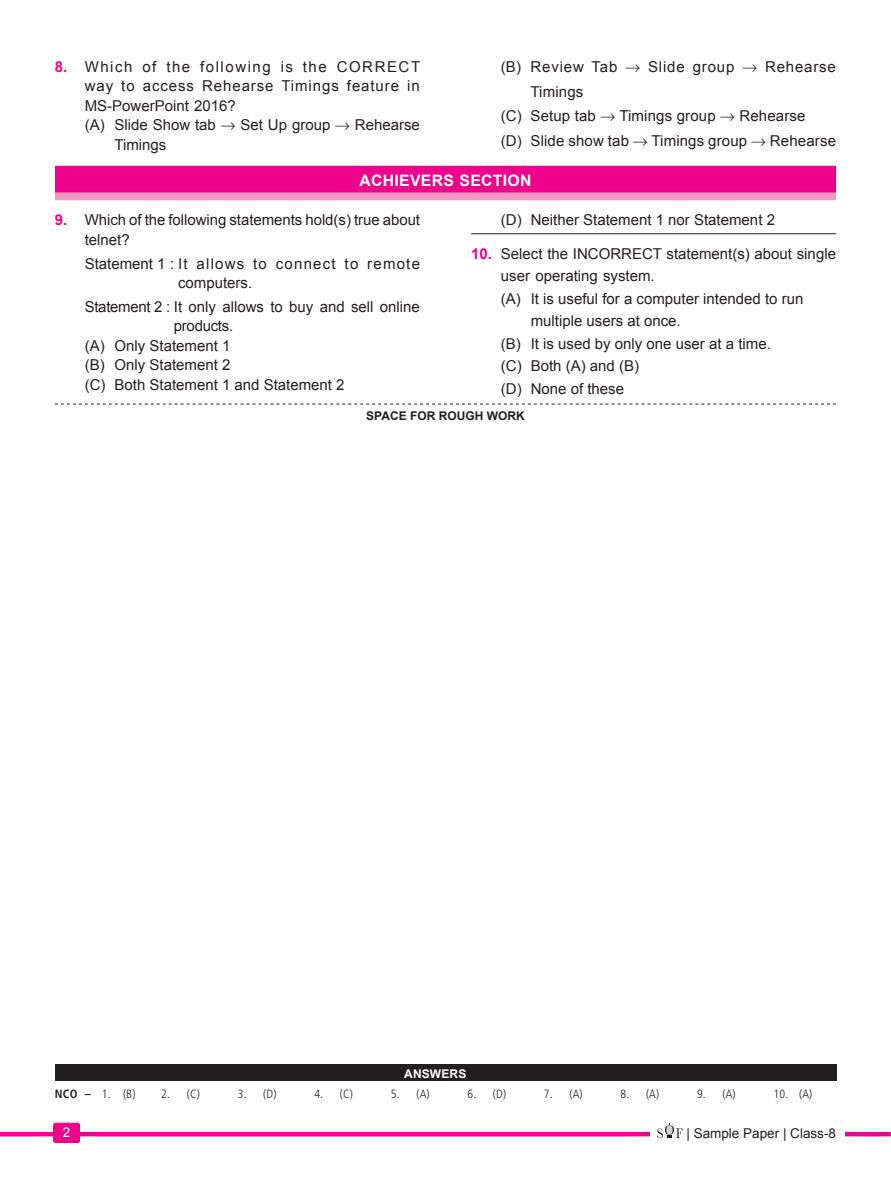
<style>
.page{position:relative;width:891px;height:1188px;background:#fff}
.page>*{position:absolute;margin:0;border:0;box-sizing:border-box;transform-origin:0 0}
.Headd{font:700 15.75px "Arial";letter-spacing:.02em;color:#fff}
.option_with_out_line{font:15px/19.5px "Arial";color:#231f20}
.Question{font:15px/19.5px "Arial";color:#231f20}
.option_with_out_line-2{font:15px/19.5px "Arial";letter-spacing:.08em;color:#231f20}
.option_with_out_line-3{font:15px/24.5px "Arial";letter-spacing:.055em;color:#231f20}
._4-Option_line{font:15px "Arial";color:#231f20}
.t1{font:13.5px "Arial";color:#231f20}
.t2{font:13.5px "Arial";color:#fff}
.ANSWER_KEYS{font:300 condensed 12px "Frutiger";color:#231f20}
.t3{font:700 12px "Arial";color:#231f20}
.t4{font:700 12px "Arial";letter-spacing:.01em;color:#fff}
.s1{font-weight:700;color:#ed028c}
.s2{font-weight:700}
</style>
<div class="page">
<hr style="left:0;top:1132px;width:891px;height:4px;background:#ed028c">
<div style="left:650px;top:1126px;width:195px;height:17px;background:#fff"></div>
<svg style="left:657px;top:1123px;width:26px;height:15px"></svg>
<div style="left:54px;top:1123px;width:26px;height:20px;background:#ed028c;border-radius:2px"></div>
<div style="left:53px;top:1123px;width:27px;height:20px;border:1px solid #ed028c;border-radius:2px"></div>
<div style="left:55px;top:1064px;width:781px;height:17px;background:#231f20"></div>
<svg style="left:55px;top:404px;width:781px;height:1px"></svg>
<div style="left:55px;top:166px;width:781px;height:27px;background:#ed028c"></div>
<div style="left:55px;top:193px;width:781px;height:7px;background:#f499c2"></div>
<hr style="left:471px;top:234px;width:365px;height:1px;background:#231f20">
<p class="Question" style="left:85px;top:57px;width:337px;text-align:justify;text-indent:-30px"><span class="s1">8.</span> Which of the following is the CORRECT way to access Rehearse Timings feature in MS-PowerPoint 2016?</p>
<p class="option_with_out_line" style="left:114px;top:116px;width:307px;text-indent:-30px">(A) Slide Show tab → Set Up group → Rehearse<br>Timings</p>
<p class="option_with_out_line-3" style="left:531px;top:55px;width:307px;text-indent:-30px">(B) Review Tab → Slide group → Rehearse<br>Timings</p>
<p class="option_with_out_line" style="left:501px;top:107px;width:306px">(C) Setup tab → Timings group → Rehearse</p>
<p class="option_with_out_line" style="left:501px;top:131px;width:337px">(D) Slide show tab → Timings group → Rehearse</p>
<p class="Headd" style="left:359px;top:170px;width:174px">ACHIEVERS SECTION</p>
<p class="Question" style="left:85px;top:211px;width:337px;text-indent:-30px"><span class="s1">9.</span> Which of the following statements hold(s) true about telnet?</p>
<p class="option_with_out_line-2" style="left:178px;top:254px;width:243px;text-indent:-93px">Statement 1 : It allows to connect to remote computers.</p>
<p class="option_with_out_line" style="left:174px;top:297px;width:248px;text-indent:-89px">Statement 2 : It only allows to buy and sell online products.</p>
<p class="option_with_out_line" style="left:85px;top:336px;width:147px">(A) Only Statement 1</p>
<p class="option_with_out_line" style="left:85px;top:356px;width:147px">(B) Only Statement 2</p>
<p class="option_with_out_line" style="left:85px;top:375px;width:261px">(C) Both Statement 1 and Statement 2</p>
<p class="_4-Option_line" style="left:501px;top:210px;width:276px">(D) Neither Statement 1 nor Statement 2</p>
<p class="Question" style="left:501px;top:242px;width:337px;line-height:22.5px;text-indent:-30px"><span class="s1">10.</span> Select the INCORRECT statement(s) about single user operating system.</p>
<p class="option_with_out_line" style="left:531px;top:287px;width:274px;line-height:22.5px;text-indent:-30px">(A) It is useful for a computer intended to run multiple users at once.</p>
<p class="option_with_out_line" style="left:501px;top:334px;width:271px">(B) It is used by only one user at a time.</p>
<p class="option_with_out_line" style="left:501px;top:356px;width:140px">(C) Both (A) and (B)</p>
<p class="option_with_out_line" style="left:501px;top:379px;width:125px">(D) None of these</p>
<p class="t3" style="left:366px;top:408px;width:160px">SPACE FOR ROUGH WORK</p>
<p class="t4" style="left:404px;top:1065px;width:64px">ANSWERS</p>
<p class="ANSWER_KEYS" style="left:55px;top:1087px;width:82px"><span class="s2">NCO –</span> 1. (B)</p>
<p class="ANSWER_KEYS" style="left:161px;top:1087px;width:40px">2. (C)</p>
<p class="ANSWER_KEYS" style="left:238px;top:1087px;width:40px">3. (D)</p>
<p class="ANSWER_KEYS" style="left:314px;top:1087px;width:40px">4. (C)</p>
<p class="ANSWER_KEYS" style="left:391px;top:1087px;width:40px">5. (A)</p>
<p class="ANSWER_KEYS" style="left:467px;top:1087px;width:40px">6. (D)</p>
<p class="ANSWER_KEYS" style="left:544px;top:1087px;width:40px">7. (A)</p>
<p class="ANSWER_KEYS" style="left:620px;top:1087px;width:40px">8. (A)</p>
<p class="ANSWER_KEYS" style="left:697px;top:1087px;width:40px">9. (A)</p>
<p class="ANSWER_KEYS" style="left:774px;top:1087px;width:40px">10. (A)</p>
<p class="t2" style="left:63px;top:1123px;width:9px">2</p>
<p class="t1" style="left:686px;top:1125px;width:151px">| Sample Paper | Class-8</p>
</div>
